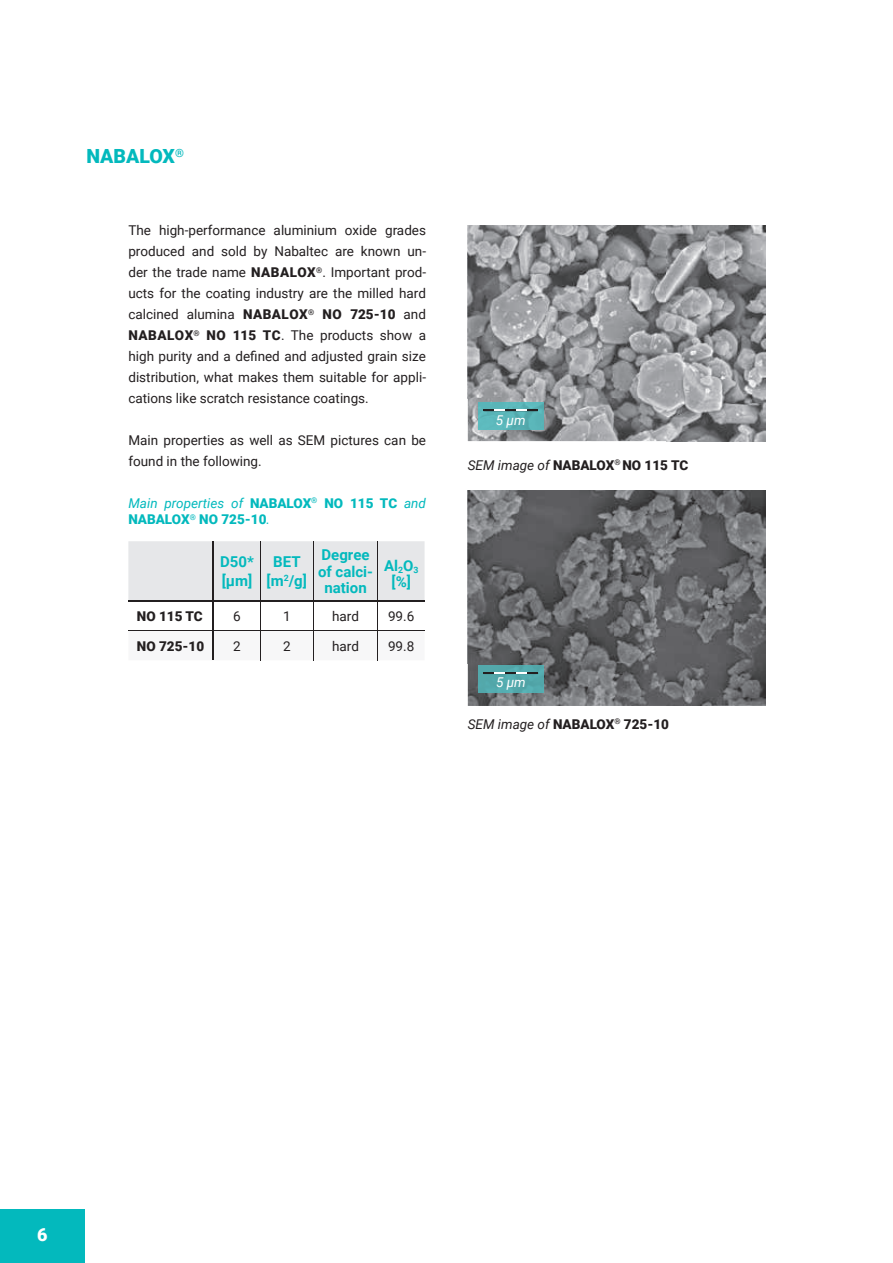
<style>
.page{position:relative;width:893px;height:1263px;background:#fff}
.page>*{position:absolute;margin:0;border:0;box-sizing:border-box;transform-origin:0 0}
.t1{font:900 19.5px "Roboto";color:#03b9bd}
.t2{font:900 18px "Roboto";color:#fff}
.t3{font:700 15px/16.5px "Roboto";color:#03b9bd;text-align:center}
.t4{font:13.5px/21px "Roboto";color:#231f20;text-align:justify}
.t5{font:900 13.5px "Roboto";color:#231f20}
.t6{font:900 13.5px/16.5px "Roboto";color:#03b9bd}
.t7{font:italic 13.5px "Roboto";color:#fff}
.s1{font-weight:900}
.s2{font-weight:400;font-style:italic}
</style>
<div class="page">
<hr style="left:892px;top:32px;width:1px;height:1199px;background:#03b9bd">
<div style="left:0;top:1209px;width:85px;height:54px;background:#03b9bd"></div>
<img style="left:468px;top:490px;width:297px;height:216px">
<img style="left:468px;top:225px;width:297px;height:216px">
<img style="left:478px;top:666px;width:65px;height:26px">
<img style="left:478px;top:403px;width:65px;height:26px">
<svg style="left:128px;top:541px;width:297px;height:119px"></svg>
<hr style="left:213px;top:541px;width:1px;height:59px;background:#231f20">
<hr style="left:260px;top:541px;width:1px;height:60px;background:#231f20">
<hr style="left:313px;top:541px;width:1px;height:60px;background:#231f20">
<hr style="left:378px;top:541px;width:1px;height:60px;background:#231f20">
<svg style="left:484px;top:673px;width:54px;height:1px"></svg>
<svg style="left:483px;top:410px;width:55px;height:1px"></svg>
<h1 class="t1" style="left:87px;top:149px;width:99px">NABALOX<sup>®</sup></h1>
<p class="t4" style="left:128px;top:219px;width:299px">The high-performance aluminium oxide grades produced and sold by Nabaltec are known un&shy;der the trade name <span class="s1">NABALOX</span><sup>®</sup>. Important prod&shy;ucts for the coating industry are the milled hard calcined alumina <span class="s1">NABALOX</span><sup>®</sup> <span class="s1">NO 725-10</span> and <span class="s1">NABALOX</span><sup>®</sup> <span class="s1">NO 115 TC</span>. The products show a high purity and a defined and adjusted grain size distribution, what makes them suitable for appli&shy;cations like scratch resistance coatings.</p>
<p class="t4" style="left:128px;top:429px;width:299px">Main properties as well as SEM pictures can be found in the following.</p>
<p class="t6" style="left:128px;top:496px;width:299px"><span class="s2">Main properties of</span> NABALOX<sup>®</sup> NO 115 TC <span class="s2">and<br></span>NABALOX<sup>®</sup> NO 725-10<span class="s2">.</span></p>
<p class="t3" style="left:220px;top:553px;width:35px;line-height:19.5px;text-align:left">D50* [μm]</p>
<p class="t3" style="left:267px;top:553px;width:42px;line-height:19.5px">BET [m<sup>2</sup>/g]</p>
<p class="t3" style="left:318px;top:548px;width:57px">Degree of calci&shy;nation</p>
<p class="t3" style="left:384px;top:558px;width:36px">Al<sub>2</sub>O<sub>3 </sub>[%]</p>
<p class="t5" style="left:137px;top:610px;width:67px">NO 115 TC</p>
<p class="t4" style="left:233px;top:605px;width:9px">6</p>
<p class="t4" style="left:283px;top:605px;width:9px">1</p>
<p class="t4" style="left:332px;top:605px;width:28px">hard</p>
<p class="t4" style="left:388px;top:605px;width:28px">99.6</p>
<p class="t5" style="left:137px;top:640px;width:69px">NO 725-10</p>
<p class="t4" style="left:233px;top:635px;width:9px">2</p>
<p class="t4" style="left:283px;top:635px;width:9px">2</p>
<p class="t4" style="left:332px;top:635px;width:28px">hard</p>
<p class="t4" style="left:388px;top:635px;width:28px">99.8</p>
<p class="t7" style="left:496px;top:414px;width:31px">5 µm</p>
<p class="t5" style="left:468px;top:459px;width:222px"><span class="s2">SEM image of</span> NABALOX<sup>®</sup> NO 115 TC</p>
<p class="t7" style="left:496px;top:676px;width:31px">5 µm</p>
<p class="t5" style="left:468px;top:718px;width:203px"><span class="s2">SEM image of</span> NABALOX<sup>®</sup> 725-10</p>
<h2 class="t2" style="left:37px;top:1227px;width:12px">6</h2>
</div>
